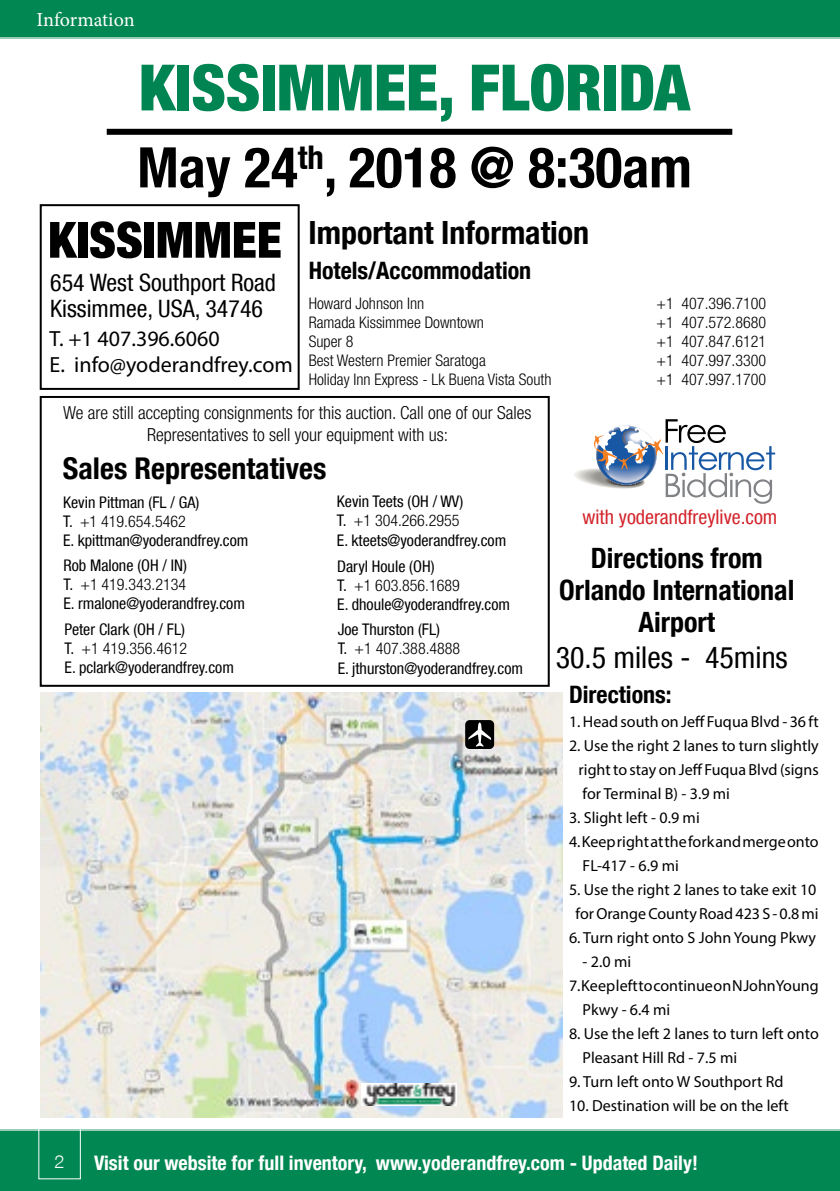
<style>
.page{position:relative;width:840px;height:1191px;background:#fff}
.page>*{position:absolute;margin:0;border:0;box-sizing:border-box;transform-origin:0 0}
.t1{font:900 condensed 64px "Helvetica Neue LT Com";color:#008452}
.t2{font:700 condensed 56px "Helvetica Neue LT Com";color:#000}
.t3{font:900 condensed 50px "Helvetica Neue LT Com";color:#000}
.t4{font:700 condensed 32px "Helvetica Neue LT Com";color:#000}
.t5{font:700 condensed 30px "Helvetica Neue LT Com";color:#000}
.t6{font:condensed 30px "Helvetica Neue LT Com";color:#000}
.t7{font:700 condensed 28px/32px "Helvetica Neue LT Com";color:#000;text-align:center}
.t8{font:condensed 24px/26px "Helvetica Neue LT Com";color:#000}
.t9{font:700 condensed 24px "Helvetica Neue LT Com";color:#000}
.t10{font:22px/26.4px "Myriad Pro";color:#000}
.t11{font:700 condensed 20px "Helvetica Neue LT Com";color:#fff}
.t12{font:condensed 20px "Helvetica Neue LT Com";color:#d2232a}
.t13{font:20px "Minion Pro";letter-spacing:-.005em;color:#fff}
.t14{font:300 condensed 18px/21.6px "Helvetica Neue LT Com";color:#000;text-align:center}
.t15{font:300 18px "Helvetica Neue LT Com";color:#fff}
.t16{font:16px/24px "Myriad Pro";color:#000}
.t17{font:condensed 16px/19.2px "Helvetica Neue LT Com";color:#000}
.t18{font:300 condensed 16px/19.2px "Helvetica Neue LT Com";color:#000}
.s1{font-weight:300}
</style>
<div class="page">
<div style="left:0;top:1129px;width:839px;height:62px;background:#018752"></div>
<div style="left:0;top:0;width:839px;height:39px;background:#018752"></div>
<div style="left:38px;top:1123px;width:43px;height:56px;border:1px solid #fff"></div>
<img style="left:40px;top:692px;width:522px;height:425px">
<div style="left:40px;top:396px;width:509px;height:291px;border:2px solid #000"></div>
<div style="left:465px;top:720px;width:29px;height:29px;background:#000;border-radius:5px"></div>
<svg style="left:468px;top:722px;width:23px;height:24px"></svg>
<img style="left:361px;top:1083px;width:95px;height:22px">
<svg style="left:574px;top:419px;width:200px;height:85px"></svg>
<div style="left:107px;top:129px;width:625px;height:6px;background:#000"></div>
<div style="left:40px;top:204px;width:259px;height:186px;border:2px solid #000"></div>
<p class="t13" style="left:37px;top:6px;width:99px">Information</p>
<h1 class="t1" style="left:139px;top:49px;width:552px">KISSIMMEE, FLORIDA</h1>
<h2 class="t2" style="left:137px;top:134px;width:555px">May 24<sup>th</sup>, 2018 @ 8:30am</h2>
<h3 class="t3" style="left:48px;top:210px;width:235px">KISSIMMEE</h3>
<h3 class="t8" style="left:50px;top:269px;width:227px">654 West Southport Road<br>Kissimmee, USA, 34746</h3>
<h3 class="t10" style="left:50px;top:325px;width:244px">T. +1 407.396.6060<br>E. info@yoderandfrey.com</h3>
<h3 class="t4" style="left:308px;top:213px;width:282px">Important Information</h3>
<h3 class="t9" style="left:308px;top:256px;width:224px">Hotels/Accommodation</h3>
<p class="t18" style="left:308px;top:293px;width:244px">Howard Johnson Inn<br>Ramada Kissimmee Downtown<br>Super 8<br>Best Western Premier Saratoga<br>Holiday Inn Express - Lk Buena Vista South</p>
<p class="t18" style="left:656px;top:293px;width:111px;text-align:justify">+1 407.396.7100 +1 407.572.8680 +1 407.847.6121 +1 407.997.3300 +1 407.997.1700</p>
<p class="t14" style="left:63px;top:402px;width:469px">We are still accepting consignments for this auction. Call one of our Sales<br>Representatives to sell your equipment with us:</p>
<h3 class="t5" style="left:63px;top:450px;width:265px">Sales Representatives</h3>
<p class="t17" style="left:63px;top:492px;width:187px">Kevin Pittman (FL / GA)<br>T. <span class="s1">+1 419.654.5462<br></span>E. kpittman@yoderandfrey.com</p>
<p class="t17" style="left:337px;top:492px;width:171px">Kevin Teets (OH / WV)<br>T. <span class="s1">+1 304.266.2955<br></span>E. kteets@yoderandfrey.com</p>
<p class="t17" style="left:337px;top:556px;width:174px">Daryl Houle (OH)<br>T. <span class="s1">+1 603.856.1689<br></span>E. dhoule@yoderandfrey.com</p>
<p class="t17" style="left:63px;top:555px;width:183px">Rob Malone (OH / IN)<br>T. <span class="s1">+1 419.343.2134<br></span>E. rmalone@yoderandfrey.com</p>
<p class="t17" style="left:65px;top:619px;width:171px">Peter Clark (OH / FL)<br>T. <span class="s1">+1 419.356.4612<br></span>E. pclark@yoderandfrey.com</p>
<p class="t17" style="left:337px;top:620px;width:187px">Joe Thurston (FL)<br>T. <span class="s1">+1 407.388.4888<br></span>E. jthurston@yoderandfrey.com</p>
<p class="t12" style="left:582px;top:505px;width:196px">with yoderandfreylive.com</p>
<h3 class="t7" style="left:558px;top:542px;width:237px">Directions from<br>Orlando International<br>Airport</h3>
<h3 class="t6" style="left:555px;top:639px;width:233px">30.5 miles - 45mins</h3>
<h3 class="t9" style="left:568px;top:680px;width:104px">Directions:</h3>
<p class="t16" style="left:568px;top:709px;width:251px">1. Head south on Jeff Fuqua Blvd - 36 ft</p>
<p class="t16" style="left:578px;top:733px;width:241px;text-align:justify;text-indent:-10px">2. Use the right 2 lanes to turn slightly right to stay on Jeff Fuqua Blvd (signs for Terminal B) - 3.9 mi</p>
<p class="t16" style="left:568px;top:805px;width:132px">3. Slight left - 0.9 mi</p>
<p class="t16" style="left:582px;top:829px;width:237px;text-indent:-14px">4. Keep right at the fork and merge onto<br>FL-417 - 6.9 mi</p>
<p class="t16" style="left:568px;top:877px;width:251px;text-align:center">5. Use the right 2 lanes to take exit 10 for Orange County Road 423 S - 0.8 mi</p>
<p class="t16" style="left:568px;top:925px;width:248px">6. Turn right onto S John Young Pkwy</p>
<p class="t16" style="left:582px;top:949px;width:50px">- 2.0 mi</p>
<p class="t16" style="left:582px;top:973px;width:237px;text-indent:-14px">7. Keep left to continue on N John Young<br>Pkwy - 6.4 mi</p>
<p class="t16" style="left:582px;top:1021px;width:237px;text-indent:-14px">8. Use the left 2 lanes to turn left onto<br>Pleasant Hill Rd - 7.5 mi</p>
<p class="t16" style="left:568px;top:1069px;width:216px">9. Turn left onto W Southport Rd</p>
<p class="t16" style="left:568px;top:1093px;width:221px">10. Destination will be on the left</p>
<p class="t15" style="left:55px;top:1151px;width:12px">2</p>
<p class="t11" style="left:94px;top:1150px;width:604px">Visit our website for full inventory, www.yoderandfrey.com - Updated Daily!</p>
</div>
